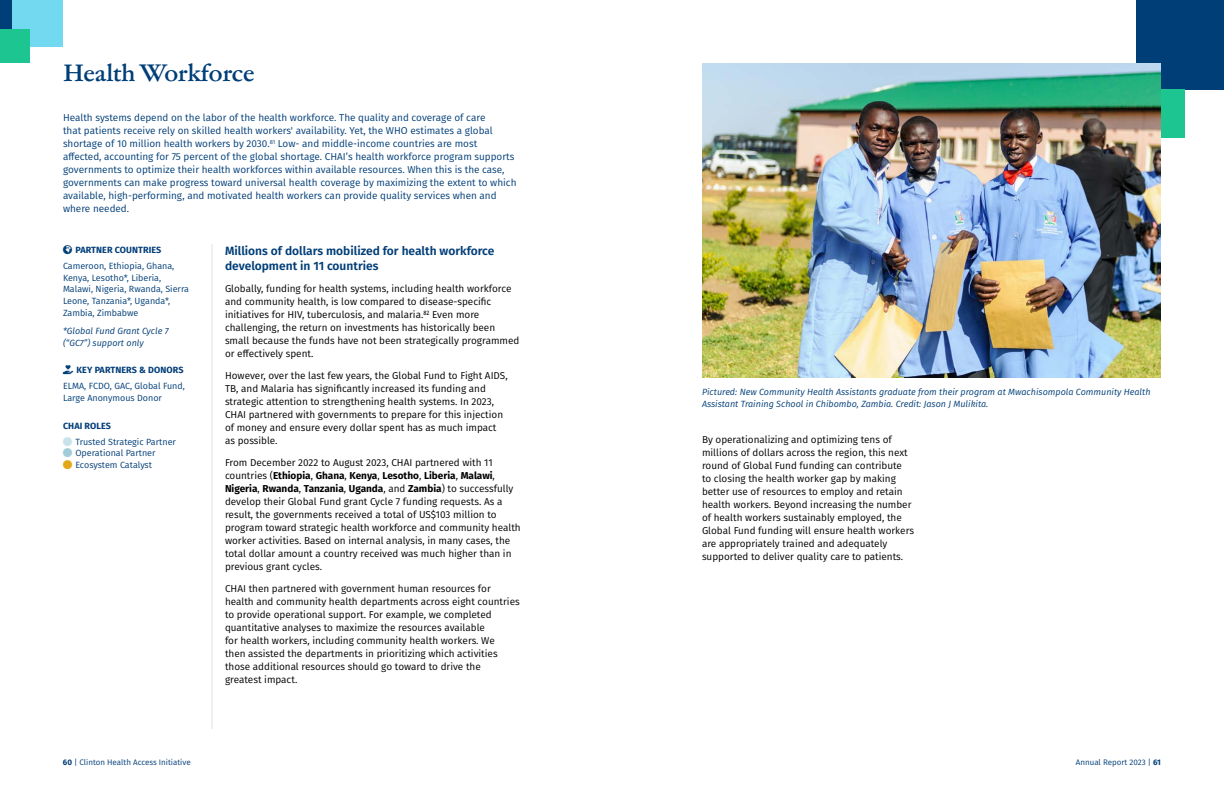
<style>
.page{position:relative;width:1224px;height:792px;background:#fff}
.page>*{position:absolute;margin:0;border:0;box-sizing:border-box;transform-origin:0 0}
.Heading_2{font:700 24px "Garamond ATF Subhead";color:#003e78}
.Heading_3{font:600 12px/15.6px "Fira Sans";color:#003e78}
.t1{font:10px/13px "Fira Sans";color:#000}
.Program_overview_paragraph{font:10px/13px "Fira Sans";color:#003e78}
.Program_intro_-_paragraph{font:9px/11.7px "Fira Sans";color:#003e78}
.Program_intro_-_paragraph-2{font:italic 9px/11.7px "Fira Sans";color:#003e78}
.Program_intro_-_header{font:700 9px "Fira Sans";letter-spacing:.01em;color:#003e78}
.t2{font:8px "Fira Sans";color:#003e78}
.s1{font-weight:700}
</style>
<div class="page">
<div style="left:0;top:0;width:29px;height:29px;background:#003e78"></div>
<div style="left:12px;top:0;width:51px;height:46px;background:#73d9f0"></div>
<div style="left:0;top:29px;width:29px;height:34px;background:#1dc690"></div>
<hr style="left:212px;top:244px;width:1px;height:485px;background:#e0e3d7">
<div style="left:1136px;top:0;width:88px;height:89px;background:#003e78"></div>
<div style="left:1136px;top:89px;width:49px;height:49px;background:#1dc690"></div>
<img style="left:702px;top:63px;width:459px;height:315px">
<p class="Heading_2" style="left:63px;top:56px;width:193px">Health Workforce</p>
<p class="Program_overview_paragraph" style="left:63px;top:111px;width:455px">Health systems depend on the labor of the health workforce. The quality and coverage of care<br>that patients receive rely on skilled health workers' availability. Yet, the WHO estimates a global shortage of 10 million health workers by 2030.<sup>81</sup> Low- and middle-income countries are most affected, accounting for 75 percent of the global shortage. CHAI’s health workforce program supports governments to optimize their health workforces within available resources. When this is the case, governments can make progress toward universal health coverage by maximizing the extent to which available, high-performing, and motivated health workers can provide quality services when and where needed.</p>
<p class="Heading_3" style="left:225px;top:242px;width:271px">Millions of dollars mobilized for health workforce development in 11 countries</p>
<p class="t1" style="left:225px;top:282px;width:296px">Globally, funding for health systems, including health workforce and community health, is low compared to disease-specific initiatives for HIV, tuberculosis, and malaria.<sup>82</sup> Even more challenging, the return on investments has historically been small because the funds have not been strategically programmed or effectively spent.</p>
<p class="t1" style="left:225px;top:369px;width:284px">However, over the last few years, the Global Fund to Fight AIDS, TB, and Malaria has significantly increased its funding and strategic attention to strengthening health systems. In 2023, CHAI partnered with governments to prepare for this injection of money and ensure every dollar spent has as much impact as possible.</p>
<p class="t1" style="left:225px;top:456px;width:297px">From December 2022 to August 2023, CHAI partnered with 11 countries (<span class="s1">Ethiopia</span>, <span class="s1">Ghana</span>, <span class="s1">Kenya</span>, <span class="s1">Lesotho</span>, <span class="s1">Liberia</span>, <span class="s1">Malawi</span>, <span class="s1">Nigeria</span>, <span class="s1">Rwanda</span>, <span class="s1">Tanzania</span>, <span class="s1">Uganda</span>, and <span class="s1">Zambia</span>) to successfully develop their Global Fund grant Cycle 7 funding requests. As a result, the governments received a total of US$103 million to program toward strategic health workforce and community health worker activities. Based on internal analysis, in many cases, the total dollar amount a country received was much higher than in previous grant cycles.</p>
<p class="t1" style="left:225px;top:582px;width:296px">CHAI then partnered with government human resources for health and community health departments across eight countries to provide operational support. For example, we completed quantitative analyses to maximize the resources available<br>for health workers, including community health workers. We<br>then assisted the departments in prioritizing which activities those additional resources should go toward to drive the greatest impact.</p>
<p class="Program_intro_-_header" style="left:75px;top:242px;width:88px">PARTNER COUNTRIES</p>
<p class="Program_intro_-_paragraph" style="left:63px;top:260px;width:128px">Cameroon, Ethiopia, Ghana,<br>Kenya, Lesotho*, Liberia,<br>Malawi, Nigeria, Rwanda, Sierra<br>Leone, Tanzania*, Uganda*,<br>Zambia, Zimbabwe</p>
<p class="Program_intro_-_paragraph-2" style="left:63px;top:325px;width:107px">*Global Fund Grant Cycle 7 (“GC7”) support only</p>
<p class="Program_intro_-_header" style="left:63px;top:363px;width:122px">★★★ KEY PARTNERS &amp; DONORS</p>
<p class="Program_intro_-_paragraph" style="left:63px;top:380px;width:123px">ELMA, FCDO, GAC, Global Fund,<br>Large Anonymous Donor</p>
<p class="Program_intro_-_header" style="left:63px;top:418px;width:50px">CHAI ROLES</p>
<p class="Program_intro_-_paragraph" style="left:75px;top:436px;width:102px">Trusted Strategic Partner</p>
<p class="Program_intro_-_paragraph" style="left:75px;top:447px;width:82px">Operational Partner</p>
<p class="Program_intro_-_paragraph" style="left:75px;top:459px;width:78px">Ecosystem Catalyst</p>
<p class="Program_intro_-_paragraph-2" style="left:702px;top:386px;width:450px">Pictured: New Community Health Assistants graduate from their program at Mwachisompola Community Health<br>Assistant Training School in Chibombo, Zambia. Credit: Jason J Mulikita.</p>
<p class="t1" style="left:702px;top:433px;width:214px">By operationalizing and optimizing tens of millions of dollars across the region, this next round of Global Fund funding can contribute<br>to closing the health worker gap by making better use of resources to employ and retain health workers. Beyond increasing the number of health workers sustainably employed, the Global Fund funding will ensure health workers are appropriately trained and adequately supported to deliver quality care to patients.</p>
<p class="t2" style="left:63px;top:756px;width:129px"><span class="s1">60</span> | Clinton Health Access Initiative</p>
<p class="t2" style="left:1076px;top:756px;width:87px">Annual Report 2023 | <span class="s1">61</span></p>
</div>
